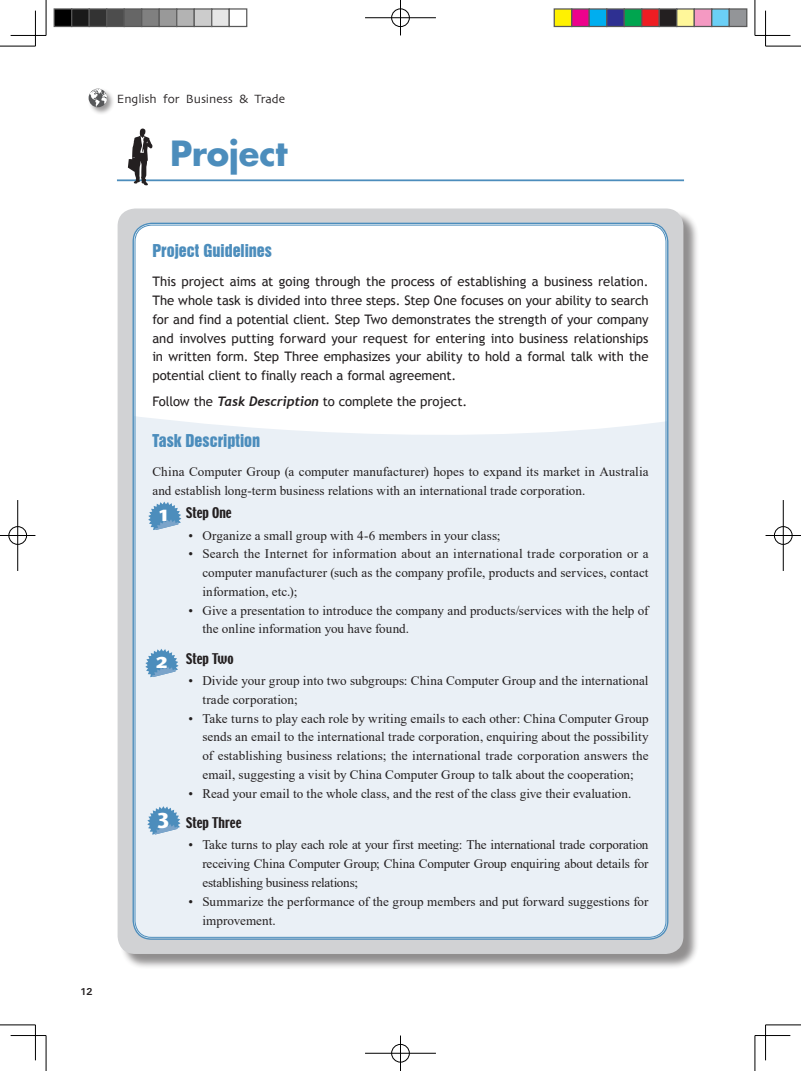
<style>
.page{position:relative;width:801px;height:1071px;background:#fff}
.page>*{position:absolute;margin:0;border:0;box-sizing:border-box;transform-origin:0 0}
.t1{font:700 33.75px "Futura Std";letter-spacing:-.005em;color:#4c8dbc}
.t2{font:22.5px "Stone Sans OSITCTT Bold";color:#fff}
.t3{font:16.25px "Swiss 921 BT Regular A";color:#4c8dbc}
.t4{font:13.12px/18.8px "Times New Roman";letter-spacing:.005em;color:#231f20}
.t5{font:13.12px/18.8px "Trebuchet MS";letter-spacing:-.01em;color:#231f20;text-align:justify}
.t6{font:13.12px "Techno";letter-spacing:.005em;color:#231f20}
.t7{font:12.5px "Skia";letter-spacing:-.005em;color:#231f20}
.t8{font:700 10px "Univers";color:#231f20}
.s1{font-family:"Trebuchet";font-weight:700;font-style:italic}
</style>
<div class="page">
<div style="left:119px;top:210px;width:580px;height:759px;background:#231f20;opacity:.5"></div>
<div style="left:118px;top:208px;width:565px;height:745px;background:#d1d2d4;border-radius:18px"></div>
<div style="left:134px;top:224px;width:533px;height:714px;background:#eaf0f6;border-radius:18px"></div>
<div style="left:134px;top:224px;width:533px;height:211px;background:#fff"></div>
<svg style="left:148px;top:501px;width:33px;height:29px"></svg>
<svg style="left:145px;top:649px;width:34px;height:28px"></svg>
<svg style="left:147px;top:806px;width:33px;height:28px"></svg>
<hr style="left:117px;top:179px;width:567px;height:2px;background:#4c8dbc">
<svg style="left:128px;top:128px;width:24px;height:57px"></svg>
<div style="left:88px;top:88px;width:27px;height:27px;background:#231f20;opacity:.45"></div>
<div style="left:89px;top:89px;width:18px;height:18px;background:#57585a;border-radius:50%"></div>
<svg style="left:90px;top:89px;width:18px;height:18px"></svg>
<hr style="left:0;top:46px;width:35px;height:1px;background:#000">
<hr style="left:765px;top:46px;width:36px;height:1px;background:#000">
<hr style="left:0;top:1024px;width:35px;height:1px;background:#000">
<hr style="left:765px;top:1024px;width:36px;height:1px;background:#000">
<hr style="left:46px;top:0;width:1px;height:35px;background:#000">
<hr style="left:46px;top:1035px;width:1px;height:35px;background:#000">
<hr style="left:755px;top:0;width:1px;height:35px;background:#000">
<hr style="left:755px;top:1035px;width:1px;height:35px;background:#000">
<hr style="left:11px;top:35px;width:35px;height:1px;background:#000">
<hr style="left:755px;top:35px;width:35px;height:1px;background:#000">
<hr style="left:11px;top:1034px;width:35px;height:1px;background:#000">
<hr style="left:755px;top:1034px;width:35px;height:1px;background:#000">
<hr style="left:35px;top:11px;width:1px;height:35px;background:#000">
<hr style="left:35px;top:1024px;width:1px;height:35px;background:#000">
<hr style="left:765px;top:11px;width:1px;height:35px;background:#000">
<hr style="left:765px;top:1024px;width:1px;height:35px;background:#000">
<div style="left:391px;top:8px;width:19px;height:19px;border:2px solid #fff;border-radius:50%"></div>
<hr style="left:365px;top:17px;width:71px;height:1px;background:#fff">
<div style="left:391px;top:9px;width:18px;height:18px;border:1px solid #000;border-radius:50%"></div>
<hr style="left:365px;top:18px;width:71px;height:1px;background:#000">
<hr style="left:400px;top:0;width:1px;height:35px;background:#000">
<div style="left:391px;top:1043px;width:19px;height:19px;border:2px solid #fff;border-radius:50%"></div>
<div style="left:391px;top:1043px;width:18px;height:18px;border:1px solid #000;border-radius:50%"></div>
<hr style="left:365px;top:1052px;width:71px;height:1px;background:#000">
<hr style="left:400px;top:1035px;width:1px;height:35px;background:#000">
<div style="left:8px;top:525px;width:19px;height:20px;border:2px solid #fff;border-radius:50%"></div>
<hr style="left:0;top:534px;width:35px;height:2px;background:#fff">
<hr style="left:17px;top:500px;width:1px;height:70px;background:#fff">
<div style="left:9px;top:526px;width:18px;height:18px;border:1px solid #000;border-radius:50%"></div>
<hr style="left:0;top:535px;width:35px;height:1px;background:#000">
<hr style="left:18px;top:500px;width:1px;height:70px;background:#000">
<div style="left:773px;top:525px;width:20px;height:20px;border:2px solid #fff;border-radius:50%"></div>
<hr style="left:765px;top:534px;width:36px;height:2px;background:#fff">
<hr style="left:782px;top:500px;width:2px;height:70px;background:#fff">
<div style="left:774px;top:526px;width:18px;height:18px;border:1px solid #000;border-radius:50%"></div>
<hr style="left:765px;top:535px;width:36px;height:1px;background:#000">
<hr style="left:783px;top:500px;width:1px;height:70px;background:#000">
<div style="left:54px;top:9px;width:18px;height:17px;background:#000"></div>
<div style="left:54px;top:8px;width:18px;height:19px;border:1px solid #595959"></div>
<div style="left:72px;top:9px;width:17px;height:17px;background:#1a1a1a"></div>
<div style="left:71px;top:8px;width:19px;height:19px;border:1px solid #595959"></div>
<div style="left:89px;top:9px;width:18px;height:17px;background:#333"></div>
<div style="left:89px;top:8px;width:18px;height:19px;border:1px solid #595959"></div>
<div style="left:107px;top:9px;width:17px;height:17px;background:#4d4d4d"></div>
<div style="left:106px;top:8px;width:19px;height:19px;border:1px solid #595959"></div>
<div style="left:124px;top:9px;width:18px;height:17px;background:#666"></div>
<div style="left:124px;top:8px;width:18px;height:19px;border:1px solid #595959"></div>
<div style="left:142px;top:9px;width:17px;height:17px;background:#808080"></div>
<div style="left:141px;top:8px;width:19px;height:19px;border:1px solid #595959"></div>
<div style="left:159px;top:9px;width:18px;height:17px;background:#999"></div>
<div style="left:159px;top:8px;width:18px;height:19px;border:1px solid #595959"></div>
<div style="left:177px;top:9px;width:17px;height:17px;background:#b3b3b3"></div>
<div style="left:176px;top:8px;width:19px;height:19px;border:1px solid #595959"></div>
<div style="left:194px;top:9px;width:18px;height:17px;background:#ccc"></div>
<div style="left:194px;top:8px;width:18px;height:19px;border:1px solid #595959"></div>
<div style="left:212px;top:9px;width:17px;height:17px;background:#e6e6e6"></div>
<div style="left:211px;top:8px;width:19px;height:19px;border:1px solid #595959"></div>
<div style="left:229px;top:8px;width:18px;height:19px;border:1px solid #595959"></div>
<div style="left:554px;top:9px;width:18px;height:17px;background:#fff101"></div>
<div style="left:553px;top:8px;width:19px;height:19px;border:1px solid #595959"></div>
<div style="left:572px;top:9px;width:17px;height:17px;background:#ed028c"></div>
<div style="left:571px;top:8px;width:19px;height:19px;border:1px solid #595959"></div>
<div style="left:589px;top:9px;width:18px;height:17px;background:#00aeef"></div>
<div style="left:588px;top:8px;width:19px;height:19px;border:1px solid #595959"></div>
<div style="left:607px;top:9px;width:17px;height:17px;background:#2e3092"></div>
<div style="left:606px;top:8px;width:19px;height:19px;border:1px solid #595959"></div>
<div style="left:624px;top:9px;width:18px;height:17px;background:#00a54f"></div>
<div style="left:623px;top:8px;width:19px;height:19px;border:1px solid #595959"></div>
<div style="left:642px;top:9px;width:17px;height:17px;background:#ee1d23"></div>
<div style="left:641px;top:8px;width:19px;height:19px;border:1px solid #595959"></div>
<div style="left:659px;top:9px;width:18px;height:17px;background:#231f20"></div>
<div style="left:658px;top:8px;width:19px;height:19px;border:1px solid #595959"></div>
<div style="left:677px;top:9px;width:17px;height:17px;background:#fff79a"></div>
<div style="left:676px;top:8px;width:19px;height:19px;border:1px solid #595959"></div>
<div style="left:694px;top:9px;width:18px;height:17px;background:#f499c2"></div>
<div style="left:693px;top:8px;width:19px;height:19px;border:1px solid #595959"></div>
<div style="left:712px;top:9px;width:17px;height:17px;background:#6bcff6"></div>
<div style="left:711px;top:8px;width:19px;height:19px;border:1px solid #595959"></div>
<div style="left:729px;top:9px;width:18px;height:17px;background:#939598"></div>
<div style="left:728px;top:8px;width:19px;height:19px;border:1px solid #595959"></div>
<p class="t7" style="left:117px;top:92px;width:170px">English for Business &amp; Trade</p>
<h1 class="t1" style="left:170px;top:131px;width:119px">Project</h1>
<p class="t8" style="left:80px;top:984px;width:14px">12</p>
<p class="t3" style="left:152px;top:240px;width:121px">Project Guidelines</p>
<p class="t5" style="left:152px;top:272px;width:498px">This project aims at going through the process of establishing a business relation.<br>The whole task is divided into three steps. Step One focuses on your ability to search for and find a potential client. Step Two demonstrates the strength of your company and involves putting forward your request for entering into business relationships in written form. Step Three emphasizes your ability to hold a formal talk with the potential client to finally reach a formal agreement.</p>
<p class="t5" style="left:152px;top:392px;width:316px">Follow the <span class="s1">Task Description</span> to complete the project.</p>
<p class="t3" style="left:152px;top:430px;width:109px">Task Description</p>
<p class="t4" style="left:152px;top:462px;width:498px">China Computer Group (a computer manufacturer) hopes to expand its market in Australia and establish long-term business relations with an international trade corporation.</p>
<p class="t6" style="left:186px;top:504px;width:47px">Step One</p>
<p class="t4" style="left:189px;top:525px;width:313px">• Organize a small group with 4-6 members in your class;</p>
<p class="t4" style="left:202px;top:544px;width:448px;text-align:justify;text-indent:-14px">• Search the Internet for information about an international trade corporation or a computer manufacturer (such as the company profile, products and services, contact information, etc.);</p>
<p class="t4" style="left:202px;top:600px;width:448px;text-indent:-14px">• Give a presentation to introduce the company and products/services with the help of the online information you have found.</p>
<p class="t6" style="left:186px;top:649px;width:49px">Step Two</p>
<p class="t4" style="left:202px;top:670px;width:448px;text-indent:-14px">• Divide your group into two subgroups: China Computer Group and the international trade corporation;</p>
<p class="t4" style="left:202px;top:708px;width:448px;text-align:justify;text-indent:-14px">• Take turns to play each role by writing emails to each other: China Computer Group sends an email to the international trade corporation, enquiring about the possibility of establishing business relations; the international trade corporation answers the email, suggesting a visit by China Computer Group to talk about the cooperation;</p>
<p class="t4" style="left:189px;top:783px;width:444px">• Read your email to the whole class, and the rest of the class give their evaluation.</p>
<p class="t6" style="left:186px;top:813px;width:57px">Step Three</p>
<p class="t4" style="left:202px;top:835px;width:448px;text-align:justify;text-indent:-14px">• Take turns to play each role at your first meeting: The international trade corporation receiving China Computer Group; China Computer Group enquiring about details for establishing business relations;</p>
<p class="t4" style="left:202px;top:891px;width:448px;text-indent:-14px">• Summarize the performance of the group members and put forward suggestions for improvement.</p>
<h2 class="t2" style="left:159px;top:498px;width:11px">1</h2>
<h2 class="t2" style="left:155px;top:645px;width:14px">2</h2>
<h2 class="t2" style="left:157px;top:801px;width:13px">3</h2>
</div>
